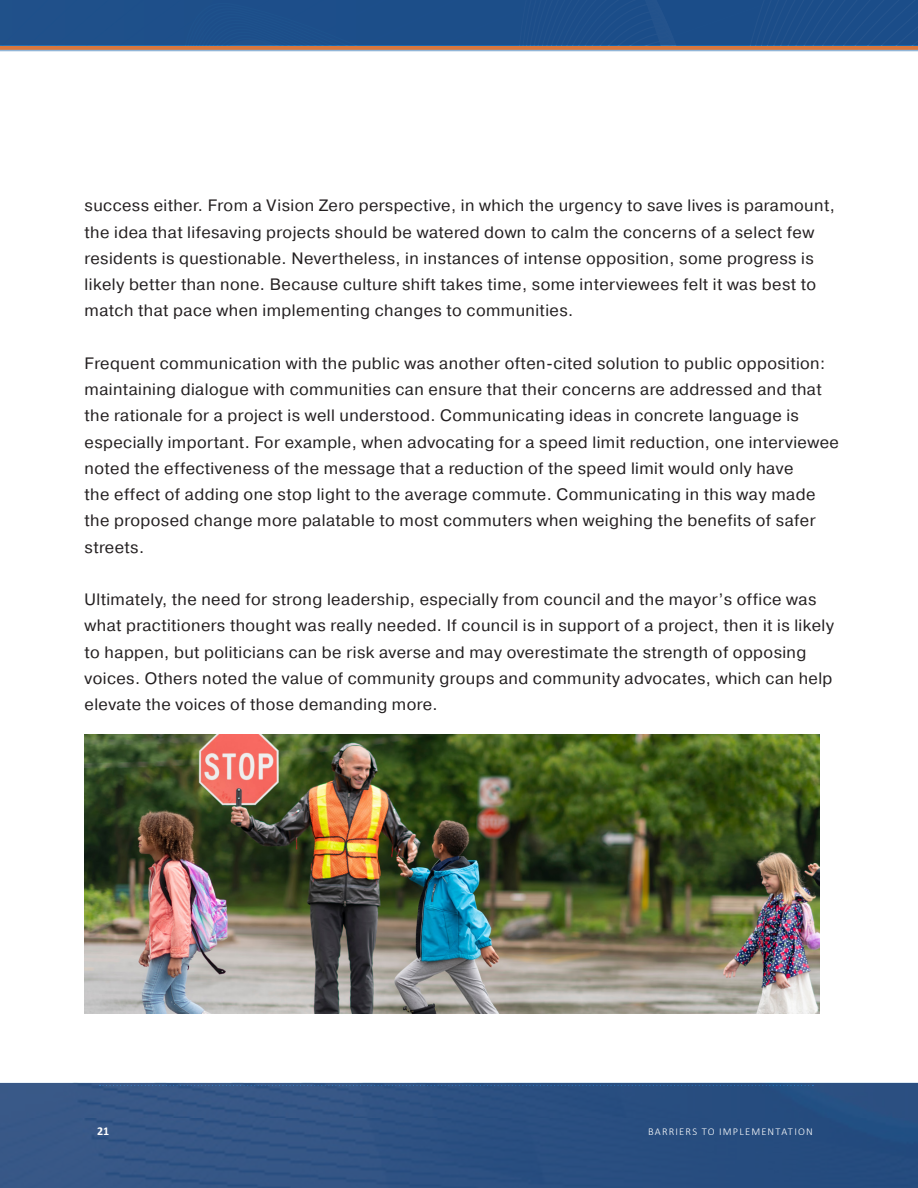
<style>
.page{position:relative;width:918px;height:1188px;background:#fff}
.page>*{position:absolute;margin:0;border:0;box-sizing:border-box;transform-origin:0 0}
.Bulk_Text{font:16.5px/26.2px "Pragmatica";letter-spacing:.025em;color:#231f20}
.Footer___Page_Number{font:700 12px "Calibri";color:#fff}
.Footer___Page_Number-2{font:300 10.5px "Calibri";letter-spacing:.11em;color:#fff}
</style>
<div class="page">
<img style="left:0;top:1083px;width:918px;height:105px">
<svg style="left:0;top:45px;width:918px;height:6px;background:#ab816f"></svg>
<div style="left:0;top:0;width:918px;height:45px;background:#1c4e89"></div>
<img style="left:85px;top:734px;width:735px;height:279px">
<p class="Bulk_Text" style="left:85px;top:193px;width:752px">success either. From a Vision Zero perspective, in which the urgency to save lives is paramount, the idea that lifesaving projects should be watered down to calm the concerns of a select few residents is questionable. Nevertheless, in instances of intense opposition, some progress is likely better than none. Because culture shift takes time, some interviewees felt it was best to match that pace when implementing changes to communities.</p>
<p class="Bulk_Text" style="left:85px;top:350px;width:756px">Frequent communication with the public was another often-cited solution to public opposition: maintaining dialogue with communities can ensure that their concerns are addressed and that the rationale for a project is well understood. Communicating ideas in concrete language is especially important. For example, when advocating for a speed limit reduction, one interviewee noted the effectiveness of the message that a reduction of the speed limit would only have<br>the effect of adding one stop light to the average commute. Communicating in this way made the proposed change more palatable to most commuters when weighing the benefits of safer streets.</p>
<p class="Bulk_Text" style="left:85px;top:587px;width:751px">Ultimately, the need for strong leadership, especially from council and the mayor’s office was what practitioners thought was really needed. If council is in support of a project, then it is likely to happen, but politicians can be risk averse and may overestimate the strength of opposing voices. Others noted the value of community groups and community advocates, which can help elevate the voices of those demanding more.</p>
<p class="Footer___Page_Number" style="left:97px;top:1123px;width:14px">21</p>
<p class="Footer___Page_Number-2" style="left:648px;top:1125px;width:166px">BARRIERS TO IMPLEMENTATION</p>
</div>
